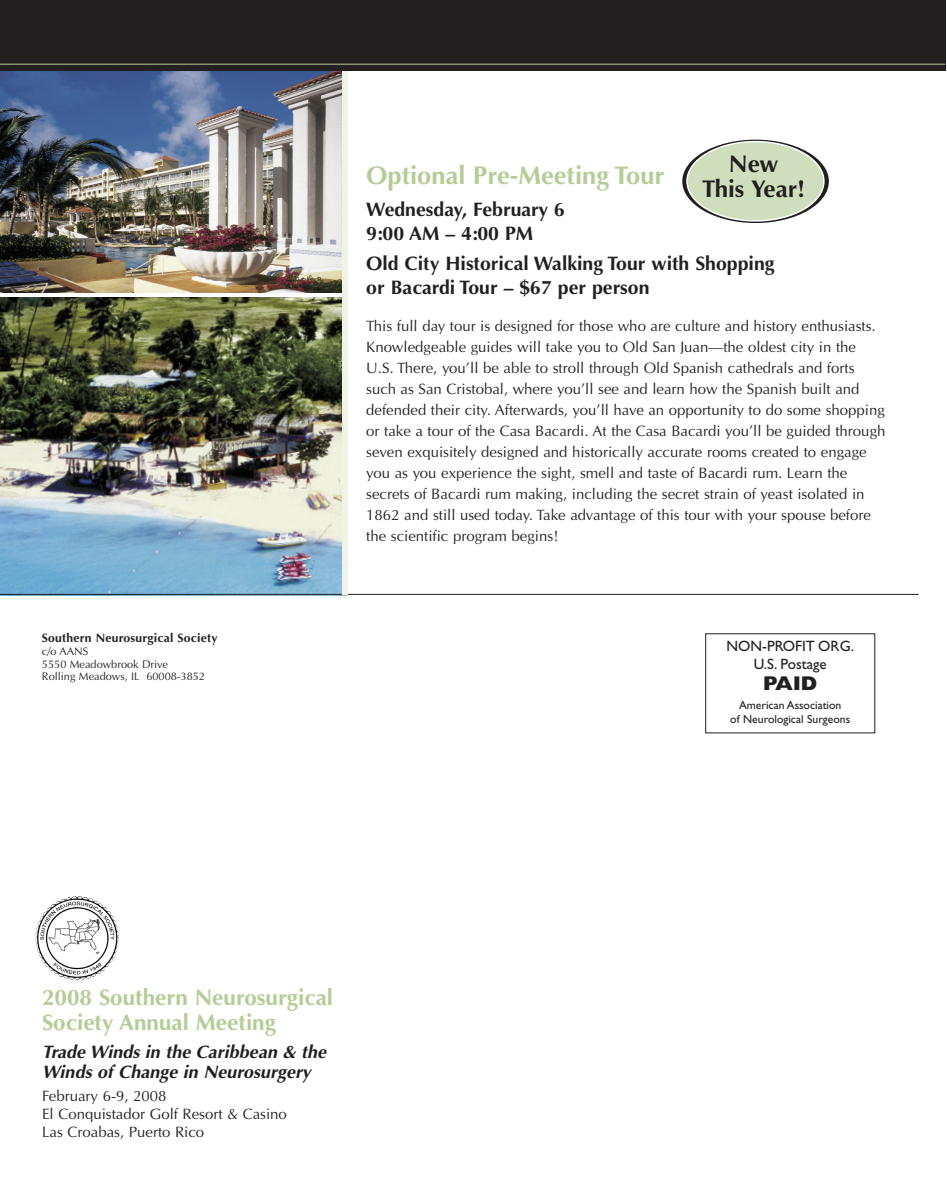
<style>
.page{position:relative;width:947px;height:1188px;background:#fff}
.page>*{position:absolute;margin:0;border:0;box-sizing:border-box;transform-origin:0 0}
.t1{font:700 25.5px "Optima";color:#b4cc95}
.t2{font:700 24.15px/25.3px "Optima";color:#231f20;text-align:center}
.t3{font:700 22.5px/25.3px "Optima";color:#b4cc95}
.t4{font:800 19.95px "Gill Sans";color:#231f20}
.t5{font:700 19.5px/24px "Optima";color:#231f20}
.t6{font:italic 700 18px/19.5px "Optima";color:#231f20}
.t7{font:15px/21px "Optima";color:#231f20}
.t8{font:15px/18px "Gill Sans";color:#231f20;text-align:center}
.t9{font:700 12.15px "Optima";letter-spacing:.015em;color:#231f20}
.t10{font:11.7px/14px "Gill Sans";color:#231f20;text-align:center}
.t11{font:10.95px/12.8px "Optima";color:#231f20}
</style>
<div class="page">
<svg style="left:686px;top:141px;width:138px;height:80px"></svg>
<img style="left:50px;top:903px;width:69px;height:77px">
<img style="left:0;top:70px;width:342px;height:222px">
<img style="left:0;top:297px;width:342px;height:297px">
<hr style="left:0;top:594px;width:918px;height:1px;background:#231f20">
<div style="left:342px;top:54px;width:6px;height:540px;background:#eef3e6"></div>
<div style="left:0;top:0;width:945px;height:70px;background:#231f20"></div>
<hr style="left:0;top:64px;width:945px;height:1px;background:#b4cc95">
<p class="t9" style="left:42px;top:632px;width:177px">Southern Neurosurgical Society</p>
<p class="t11" style="left:42px;top:645px;width:164px">c/o AANS<br>5550 Meadowbrook Drive<br>Rolling Meadows, IL 60008-3852</p>
<h2 class="t2" style="left:702px;top:153px;width:105px">New<br>This Year!</h2>
<h1 class="t1" style="left:366px;top:164px;width:300px">Optional Pre-Meeting Tour</h1>
<h3 class="t5" style="left:366px;top:200px;width:200px">Wednesday, February 6<br>9:00 AM – 4:00 PM</h3>
<h3 class="t5" style="left:366px;top:253px;width:410px">Old City Historical Walking Tour with Shopping or Bacardi Tour – $67 per person</h3>
<p class="t7" style="left:366px;top:317px;width:520px">This full day tour is designed for those who are culture and history enthusiasts.<br>Knowledgeable guides will take you to Old San Juan—the oldest city in the U.S. There, you’ll be able to stroll through Old Spanish cathedrals and forts such as San Cristobal, where you’ll see and learn how the Spanish built and defended their city. Afterwards, you’ll have an opportunity to do some shopping or take a tour of the Casa Bacardi. At the Casa Bacardi you’ll be guided through seven exquisitely designed and historically accurate rooms created to engage you as you experience the sight, smell and taste of Bacardi rum. Learn the secrets of Bacardi rum making, including the secret strain of yeast isolated in 1862 and still used today. Take advantage of this tour with your spouse before the scientific program begins!</p>
<p class="t8" style="left:726px;top:638px;width:129px">NON-PROFIT ORG.<br>U.S. Postage</p>
<h3 class="t4" style="left:763px;top:676px;width:56px">PAID</h3>
<p class="t10" style="left:730px;top:699px;width:121px">American Association<br>of Neurological Surgeons</p>
<h3 class="t3" style="left:42px;top:986px;width:292px">2008 Southern Neurosurgical<br>Society Annual Meeting</h3>
<p class="t6" style="left:42px;top:1043px;width:289px">Trade Winds in the Caribbean &amp; the<br>Winds of Change in Neurosurgery</p>
<p class="t7" style="left:42px;top:1088px;width:246px;line-height:18px">February 6-9, 2008<br>El Conquistador Golf Resort &amp; Casino<br>Las Croabas, Puerto Rico</p>
</div>
